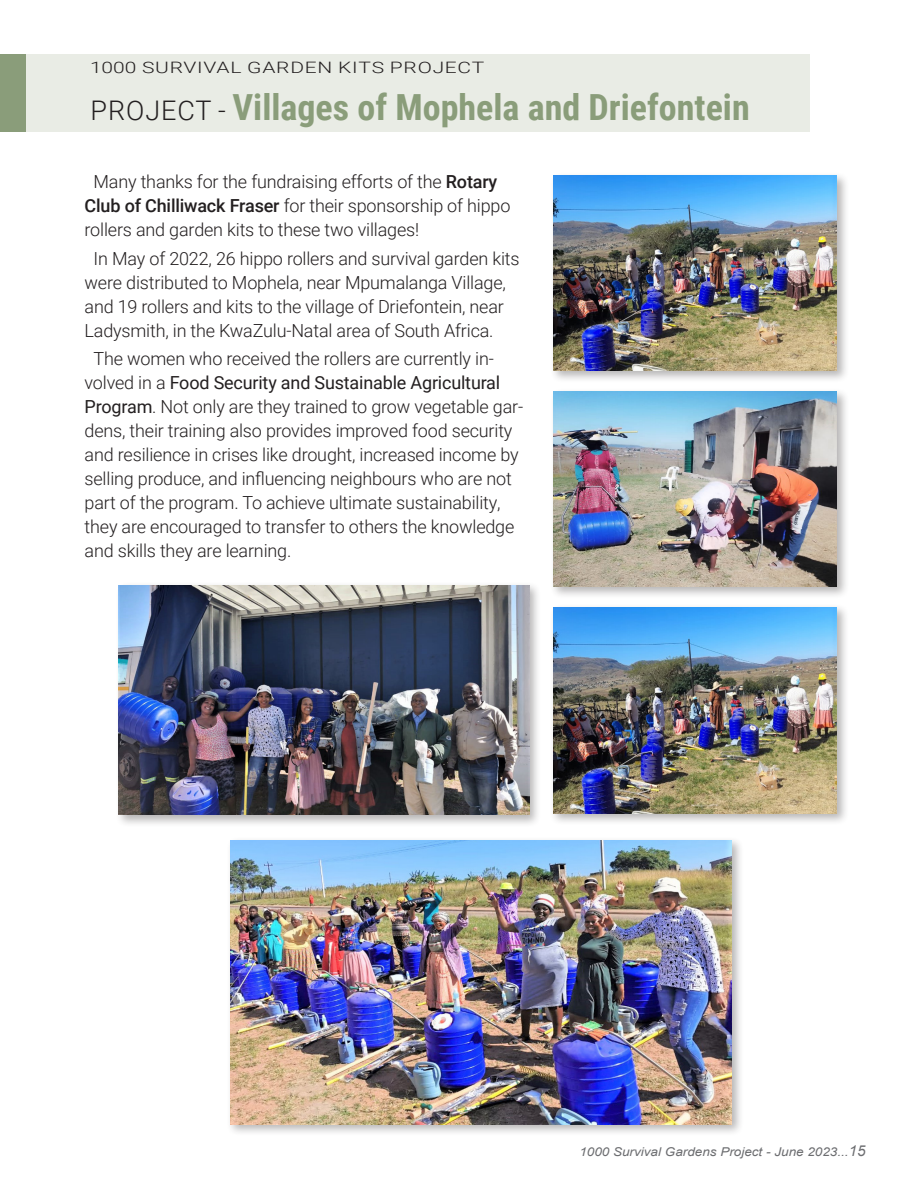
<style>
.page{position:relative;width:918px;height:1188px;background:#fff}
.page>*{position:absolute;margin:0;border:0;box-sizing:border-box;transform-origin:0 0}
.t1{font:700 36px "Roboto Condensed";color:#8a9d7a}
.t2{font:300 18px/24px "Roboto";letter-spacing:-.01em;color:#231f20}
.t3{font:300 15.75px "Roboto";letter-spacing:.035em;color:#231f20;scale:1.33 1}
.t4{font:italic 12.15px "Arial";color:#6c6d70;scale:1.11 1}
.s1{font-family:"Roboto";font-weight:300;font-size:27px;color:#231f20}
.s2{font-weight:500}
.s3{font-weight:400}
.s4{font-size:15px}
</style>
<div class="page">
<div style="left:0;top:54px;width:810px;height:78px;background:#e9ece5"></div>
<div style="left:549px;top:603px;width:300px;height:223px;background:#231f20;opacity:.33"></div>
<img style="left:554px;top:608px;width:283px;height:206px">
<div style="left:0;top:54px;width:25px;height:78px;background:#8a9d7a"></div>
<div style="left:227px;top:837px;width:518px;height:299px;background:#231f20;opacity:.33"></div>
<img style="left:231px;top:841px;width:501px;height:283px">
<div style="left:115px;top:581px;width:427px;height:246px;background:#231f20;opacity:.33"></div>
<img style="left:119px;top:585px;width:410px;height:230px">
<div style="left:550px;top:388px;width:299px;height:211px;background:#231f20;opacity:.33"></div>
<img style="left:554px;top:392px;width:283px;height:195px">
<div style="left:550px;top:172px;width:299px;height:211px;background:#231f20;opacity:.33"></div>
<img style="left:554px;top:176px;width:283px;height:195px">
<p class="t3" style="left:90px;top:56px;width:298px">1000 SURVIVAL GARDEN KITS PROJECT</p>
<p class="t1" style="left:90px;top:81px;width:661px"><span class="s1">PROJECT -</span> Villages of Mophela and Driefontein</p>
<p class="t2" style="left:85px;top:169px;width:427px;text-indent:9px">Many thanks for the fundraising efforts of the <span class="s2">Rotary<br>Club of Chilliwack Fraser</span> for their sponsorship of hippo rollers and garden kits to these two villages!</p>
<p class="t2" style="left:85px;top:245px;width:437px;text-indent:9px">In May of 2022, 26 hippo rollers and survival garden kits were distributed to Mophela, near Mpumalanga Village, and 19 rollers and kits to the village of Driefontein, near Ladysmith, in the KwaZulu-Natal area of South Africa.</p>
<p class="t2" style="left:85px;top:346px;width:440px;text-indent:9px">The women who received the rollers are currently in&shy;volved in a <span class="s3">Food Security and Sustainable Agricultural Program</span>. Not only are they trained to grow vegetable gar&shy;dens, their training also provides improved food security and resilience in crises like drought, increased income by selling produce, and influencing neighbours who are not part of the program. To achieve ultimate sustainability, they are encouraged to transfer to others the knowledge and skills they are learning.</p>
<p class="t4" style="left:579px;top:1144px;width:259px">1000 Survival Gardens Project - June 2023...<span class="s4">15</span></p>
</div>
